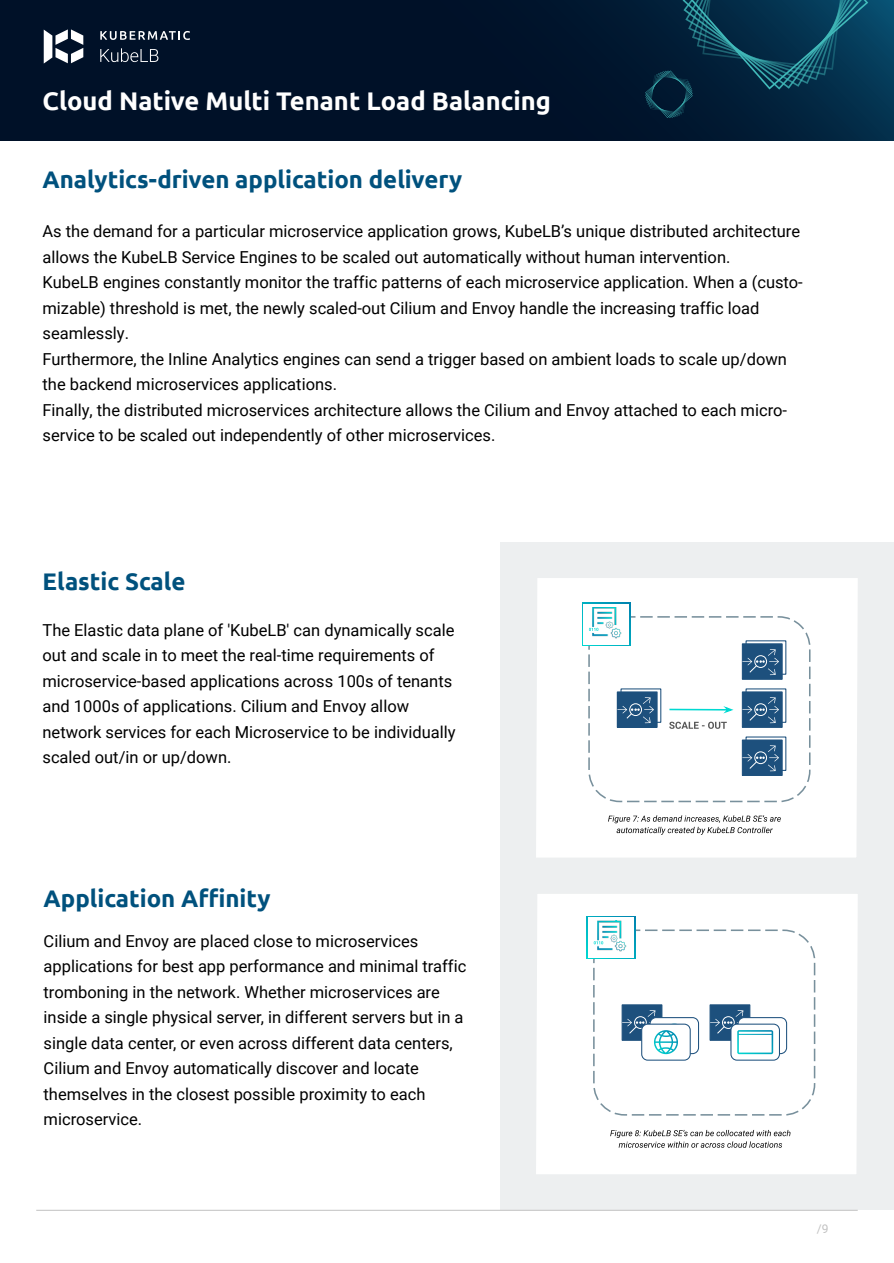
<style>
.page{position:relative;width:894px;height:1263px;background:#fff}
.page>*{position:absolute;margin:0;border:0;box-sizing:border-box;transform-origin:0 0}
.t1{font:700 25.5px "Ubuntu";color:#fff}
.t2{font:700 24px "Ubuntu";color:#00517d}
.t3{font:16.5px/25.5px "Roboto";color:#000}
.t4{font:12px "Roboto";color:#c1c1c1}
</style>
<div class="page">
<div style="left:500px;top:543px;width:394px;height:667px;background:#edeff0"></div>
<svg style="left:536px;top:578px;width:322px;height:279px;background:#ebeff3"></svg>
<svg style="left:536px;top:894px;width:322px;height:280px;background:#f2f6f8"></svg>
<svg style="left:1px;top:0;width:892px;height:140px;background:#00132b"></svg>
<svg style="left:645px;top:0;width:223px;height:118px;background:#07334c"></svg>
<svg style="left:44px;top:29px;width:39px;height:35px"></svg>
<svg style="left:100px;top:31px;width:90px;height:9px"></svg>
<svg style="left:100px;top:48px;width:58px;height:14px"></svg>
<hr style="left:36px;top:1210px;width:822px;height:1px;background:#c1c1c1">
<h1 class="t1" style="left:43px;top:86px;width:510px">Cloud Native Multi Tenant Load Balancing</h1>
<h2 class="t2" style="left:43px;top:165px;width:421px">Analytics-driven application delivery</h2>
<p class="t3" style="left:43px;top:218px;width:762px">As the demand for a particular microservice application grows, KubeLB’s unique distributed architecture allows the KubeLB Service Engines to be scaled out automatically without human intervention.<br>KubeLB engines constantly monitor the traffic patterns of each microservice application. When a (custo&shy;mizable) threshold is met, the newly scaled-out Cilium and Envoy handle the increasing traffic load seamlessly.<br>Furthermore, the Inline Analytics engines can send a trigger based on ambient loads to scale up/down the backend microservices applications.<br>Finally, the distributed microservices architecture allows the Cilium and Envoy attached to each micro&shy;service to be scaled out independently of other microservices.</p>
<h2 class="t2" style="left:43px;top:567px;width:144px">Elastic Scale</h2>
<p class="t3" style="left:43px;top:616px;width:415px">The Elastic data plane of 'KubeLB' can dynamically scale out and scale in to meet the real-time requirements of microservice-based applications across 100s of tenants and 1000s of applications. Cilium and Envoy allow network services for each Microservice to be individually scaled out/in or up/down.</p>
<h2 class="t2" style="left:44px;top:883px;width:228px">Application Affinity</h2>
<p class="t3" style="left:44px;top:928px;width:424px">Cilium and Envoy are placed close to microservices applications for best app performance and minimal traffic tromboning in the network. Whether microservices are inside a single physical server, in different servers but in a single data center, or even across different data centers, Cilium and Envoy automatically discover and locate themselves in the closest possible proximity to each microservice.</p>
<p class="t4" style="left:817px;top:1220px;width:13px">/9</p>
</div>
